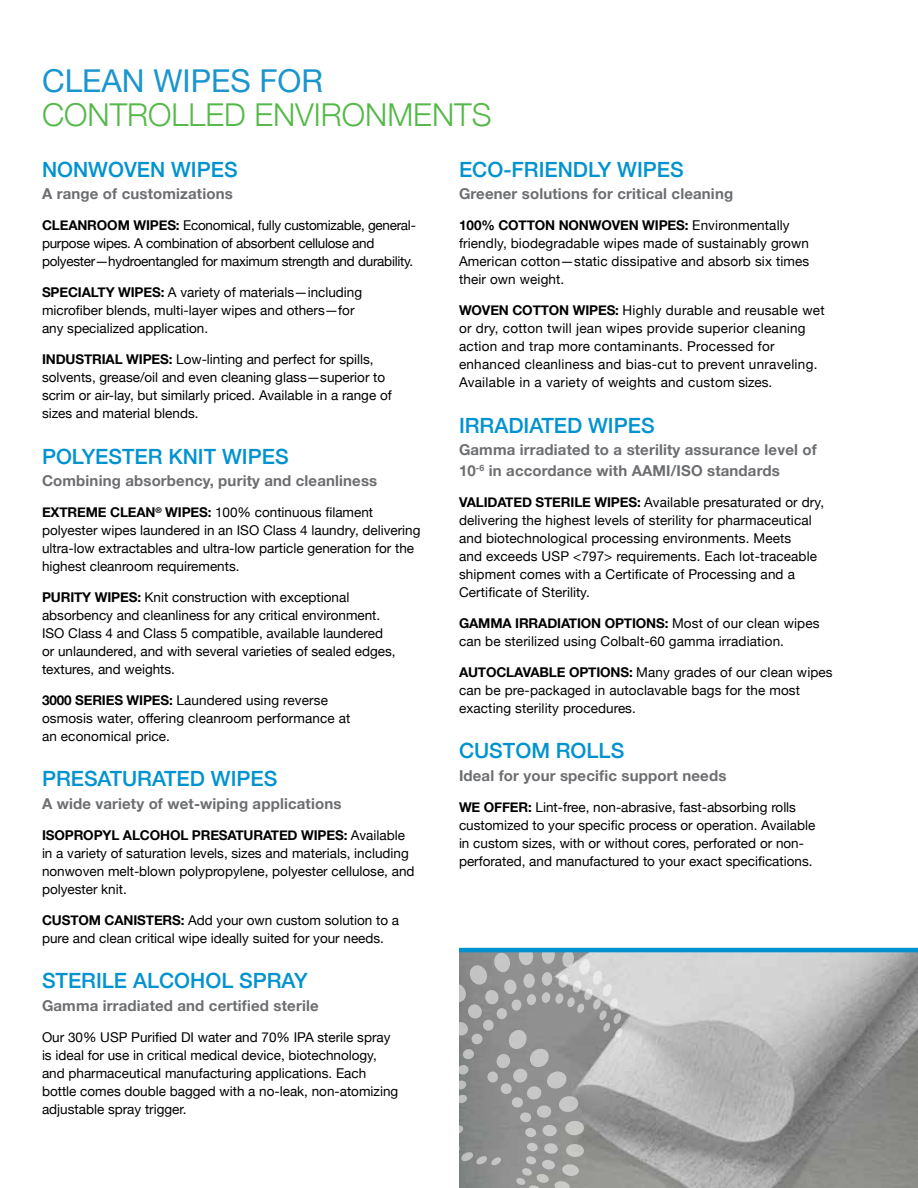
<style>
.page{position:relative;width:918px;height:1188px;background:#fff}
.page>*{position:absolute;margin:0;border:0;box-sizing:border-box;transform-origin:0 0}
.t1{font:300 31.5px "Helvetica Neue";color:#54b948}
.t2{font:31.5px "Helvetica Neue";color:#1a95ce}
.t3{font:500 21px "Helvetica Neue";color:#0093d0}
.t4{font:700 15px/21px "Helvetica Neue";letter-spacing:.01em;color:#6d6e71}
.t5{font:13.5px/18px "Helvetica Neue";color:#000}
.t6{font:13.5px/18px "Helvetica Neue";letter-spacing:.02em;color:#000}
.t7{font:13.5px/18px "Helvetica Neue";letter-spacing:-.02em;color:#000}
.s1{font-weight:700}
</style>
<div class="page">
<img style="left:622px;top:952px;width:296px;height:236px">
<svg style="left:459px;top:947px;width:163px;height:241px;background:#9e9f9e"></svg>
<hr style="left:459px;top:948px;width:459px;height:4px;background:#0093d0">
<h1 class="t2" style="left:42px;top:58px;width:283px">CLEAN WIPES FOR</h1>
<h1 class="t1" style="left:42px;top:90px;width:451px">CONTROLLED ENVIRONMENTS</h1>
<h2 class="t3" style="left:459px;top:152px;width:226px">ECO-FRIENDLY WIPES</h2>
<p class="t4" style="left:459px;top:184px;width:276px">Greener solutions for critical cleaning</p>
<p class="t5" style="left:459px;top:217px;width:352px"><span class="s1">100% COTTON NONWOVEN WIPES:</span> Environmentally friendly, biodegradable wipes made of sustainably grown American cotton—static dissipative and absorb six times their own weight.</p>
<p class="t6" style="left:459px;top:302px;width:367px"><span class="s1">WOVEN COTTON WIPES:</span> Highly durable and reusable wet or dry, cotton twill jean wipes provide superior cleaning action and trap more contaminants. Processed for enhanced cleanliness and bias-cut to prevent unraveling.<br>Available in a variety of weights and custom sizes.</p>
<h2 class="t3" style="left:459px;top:408px;width:197px">IRRADIATED WIPES</h2>
<p class="t4" style="left:459px;top:440px;width:359px">Gamma irradiated to a sterility assurance level of<br>10<sup>-6</sup> in accordance with AAMI/ISO standards</p>
<p class="t5" style="left:459px;top:494px;width:367px"><span class="s1">VALIDATED STERILE WIPES:</span> Available presaturated or dry, delivering the highest levels of sterility for pharmaceutical and biotechnological processing environments. Meets<br>and exceeds USP &lt;797&gt; requirements. Each lot-traceable shipment comes with a Certificate of Processing and a Certificate of Sterility.</p>
<p class="t5" style="left:459px;top:615px;width:362px"><span class="s1">GAMMA IRRADIATION OPTIONS:</span> Most of our clean wipes can be sterilized using Colbalt-60 gamma irradiation.</p>
<p class="t5" style="left:459px;top:664px;width:375px"><span class="s1">AUTOCLAVABLE OPTIONS:</span> Many grades of our clean wipes can be pre-packaged in autoclavable bags for the most exacting sterility procedures.</p>
<h2 class="t3" style="left:459px;top:734px;width:167px">CUSTOM ROLLS</h2>
<p class="t4" style="left:459px;top:765px;width:269px">Ideal for your specific support needs</p>
<p class="t5" style="left:459px;top:799px;width:358px"><span class="s1">WE OFFER:</span> Lint-free, non-abrasive, fast-absorbing rolls customized to your specific process or operation. Available in custom sizes, with or without cores, perforated or non&shy;perforated, and manufactured to your exact specifications.</p>
<h2 class="t3" style="left:42px;top:152px;width:197px">NONWOVEN WIPES</h2>
<p class="t4" style="left:42px;top:184px;width:192px">A range of customizations</p>
<p class="t7" style="left:42px;top:217px;width:375px"><span class="s1">CLEANROOM WIPES:</span> Economical, fully customizable, general&shy;purpose wipes. A combination of absorbent cellulose and polyester—hydroentangled for maximum strength and durability.</p>
<p class="t5" style="left:42px;top:284px;width:322px"><span class="s1">SPECIALTY WIPES:</span> A variety of materials—including microfiber blends, multi-layer wipes and others—for any specialized application.</p>
<p class="t5" style="left:42px;top:351px;width:351px"><span class="s1">INDUSTRIAL WIPES:</span> Low-linting and perfect for spills, solvents, grease/oil and even cleaning glass—superior to scrim or air-lay, but similarly priced. Available in a range of sizes and material blends.</p>
<h2 class="t3" style="left:42px;top:439px;width:248px">POLYESTER KNIT WIPES</h2>
<p class="t4" style="left:42px;top:471px;width:337px">Combining absorbency, purity and cleanliness</p>
<p class="t5" style="left:42px;top:504px;width:380px"><span class="s1">EXTREME CLEAN</span><sup>®</sup> <span class="s1">WIPES:</span> 100% continuous filament polyester wipes laundered in an ISO Class 4 laundry, delivering ultra-low extractables and ultra-low particle generation for the highest cleanroom requirements.</p>
<p class="t5" style="left:42px;top:589px;width:355px"><span class="s1">PURITY WIPES:</span> Knit construction with exceptional absorbency and cleanliness for any critical environment.<br>ISO Class 4 and Class 5 compatible, available laundered or unlaundered, and with several varieties of sealed edges, textures, and weights.</p>
<p class="t5" style="left:42px;top:692px;width:310px"><span class="s1">3000 SERIES WIPES:</span> Laundered using reverse osmosis water, offering cleanroom performance at an economical price.</p>
<h2 class="t3" style="left:42px;top:762px;width:237px">PRESATURATED WIPES</h2>
<p class="t4" style="left:42px;top:793px;width:301px">A wide variety of wet-wiping applications</p>
<p class="t5" style="left:42px;top:827px;width:374px"><span class="s1">ISOPROPYL ALCOHOL PRESATURATED WIPES:</span> Available in a variety of saturation levels, sizes and materials, including nonwoven melt-blown polypropylene, polyester cellulose, and polyester knit.</p>
<p class="t5" style="left:42px;top:912px;width:359px"><span class="s1">CUSTOM CANISTERS:</span> Add your own custom solution to a pure and clean critical wipe ideally suited for your needs.</p>
<h2 class="t3" style="left:42px;top:964px;width:267px">STERILE ALCOHOL SPRAY</h2>
<p class="t4" style="left:42px;top:995px;width:278px">Gamma irradiated and certified sterile</p>
<p class="t5" style="left:42px;top:1029px;width:358px">Our 30% USP Purified DI water and 70% IPA sterile spray is ideal for use in critical medical device, biotechnology, and pharmaceutical manufacturing applications. Each bottle comes double bagged with a no-leak, non-atomizing adjustable spray trigger.</p>
</div>
